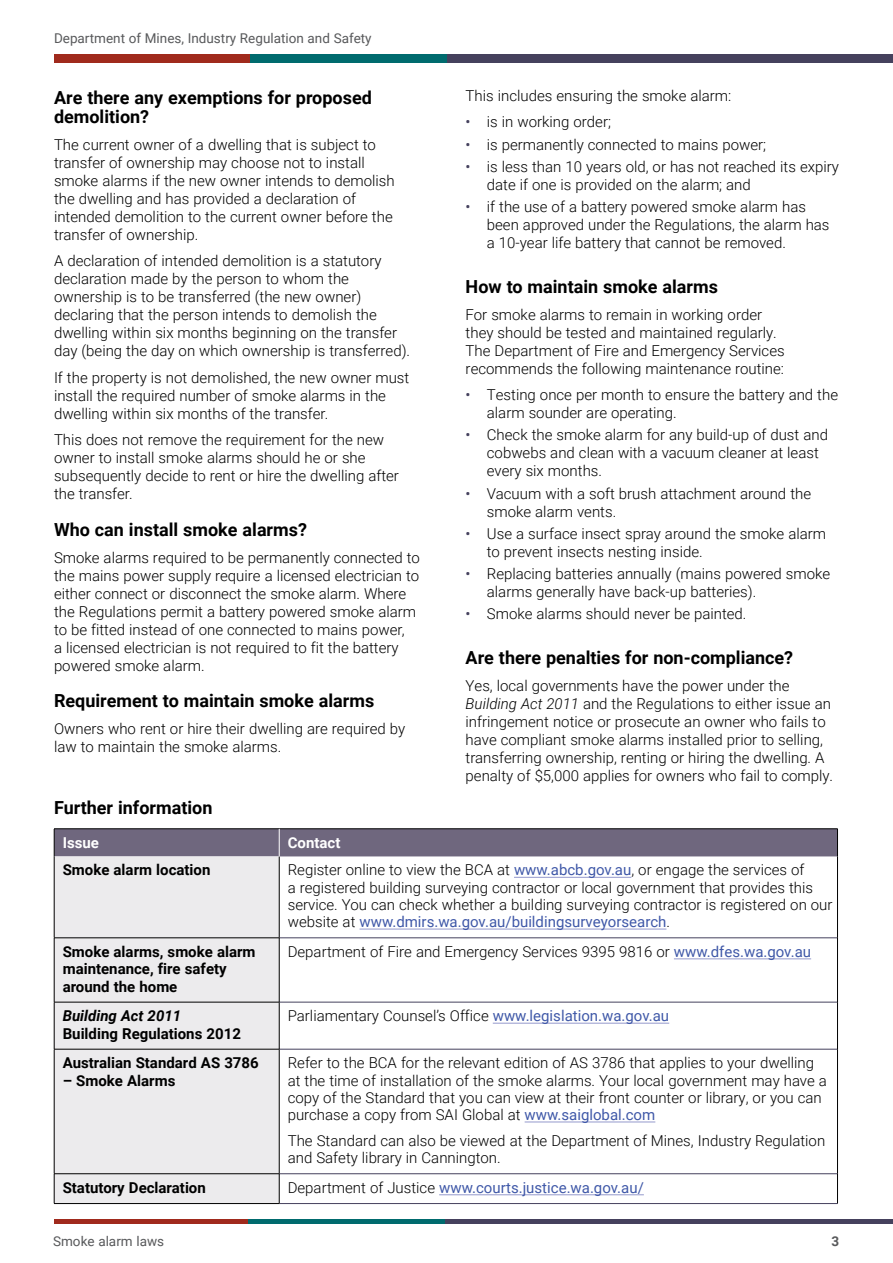
<style>
.page{position:relative;width:893px;height:1263px;background:#fff}
.page>*{position:absolute;margin:0;border:0;box-sizing:border-box;transform-origin:0 0}
.t1{font:700 18px/19.5px "Roboto";color:#000}
.t2{font:300 15px/18px "Roboto";color:#000}
.t3{font:700 15px/17.2px "Roboto";color:#000}
.t4{font:15px "Roboto";color:#3f58a8}
.t5{font:700 15px "Roboto";color:#fff}
.t6{font:13.5px "Roboto";color:#58595b}
.t7{font:700 13.5px "Roboto";color:#58595b}
.s1{font-weight:400;color:#45415d}
.s2{font-style:italic}
.s3{font-weight:400;color:#3f58a8}
.s4{font-weight:300;color:#000}
</style>
<div class="page">
<div style="left:446px;top:54px;width:447px;height:9px;background:#45415d"></div>
<div style="left:54px;top:54px;width:196px;height:9px;background:#a02a1d"></div>
<div style="left:250px;top:54px;width:196px;height:9px;background:#006b6e"></div>
<div style="left:445px;top:1219px;width:448px;height:5px;background:#45415d"></div>
<div style="left:54px;top:1219px;width:195px;height:5px;background:#a02a1d"></div>
<div style="left:249px;top:1219px;width:196px;height:5px;background:#006b6e"></div>
<div style="left:55px;top:856px;width:224px;height:347px;background:#ecebed"></div>
<hr style="left:279px;top:937px;width:558px;height:1px;background:#45415d">
<hr style="left:279px;top:1002px;width:558px;height:1px;background:#45415d">
<hr style="left:279px;top:1049px;width:558px;height:1px;background:#45415d">
<hr style="left:279px;top:1173px;width:558px;height:1px;background:#45415d">
<hr style="left:279px;top:1203px;width:559px;height:1px;background:#45415d">
<hr style="left:279px;top:828px;width:559px;height:1px;background:#000">
<hr style="left:837px;top:856px;width:1px;height:82px;background:#000">
<hr style="left:837px;top:938px;width:1px;height:64px;background:#000">
<hr style="left:837px;top:1002px;width:1px;height:47px;background:#000">
<hr style="left:837px;top:1049px;width:1px;height:125px;background:#000">
<svg style="left:837px;top:1174px;width:1px;height:29px"></svg>
<hr style="left:54px;top:856px;width:1px;height:82px;background:#000">
<hr style="left:279px;top:856px;width:1px;height:82px;background:#000">
<hr style="left:54px;top:937px;width:225px;height:1px;background:#000">
<hr style="left:54px;top:938px;width:1px;height:64px;background:#000">
<hr style="left:279px;top:938px;width:1px;height:64px;background:#000">
<hr style="left:54px;top:1002px;width:225px;height:1px;background:#000">
<hr style="left:54px;top:1002px;width:1px;height:47px;background:#000">
<hr style="left:279px;top:1002px;width:1px;height:47px;background:#000">
<hr style="left:54px;top:1049px;width:225px;height:1px;background:#000">
<hr style="left:54px;top:1049px;width:1px;height:124px;background:#000">
<hr style="left:279px;top:1049px;width:1px;height:124px;background:#000">
<hr style="left:54px;top:828px;width:225px;height:1px;background:#000">
<div style="left:54px;top:829px;width:784px;height:27px;background:#6f677e"></div>
<hr style="left:54px;top:1173px;width:225px;height:1px;background:#000">
<svg style="left:54px;top:1174px;width:1px;height:29px"></svg>
<svg style="left:279px;top:1174px;width:1px;height:29px"></svg>
<hr style="left:54px;top:1203px;width:225px;height:1px;background:#000">
<hr style="left:514px;top:877px;width:117px;height:1px;background:#9499cc">
<hr style="left:359px;top:929px;width:307px;height:1px;background:#9499cc">
<hr style="left:674px;top:958px;width:137px;height:1px;background:#9499cc">
<hr style="left:493px;top:1023px;width:176px;height:1px;background:#9499cc">
<hr style="left:525px;top:1121px;width:130px;height:1px;background:#9499cc">
<hr style="left:439px;top:1194px;width:205px;height:1px;background:#9499cc">
<p class="t6" style="left:54px;top:28px;width:319px">Department of Mines, Industry Regulation and Safety</p>
<h2 class="t1" style="left:54px;top:87px;width:319px">Are there any exemptions for proposed demolition?</h2>
<p class="t2" style="left:54px;top:135px;width:342px">The current owner of a dwelling that is subject to transfer of ownership may choose not to install smoke alarms if the new owner intends to demolish the dwelling and has provided a declaration of intended demolition to the current owner before the transfer of ownership.</p>
<p class="t2" style="left:54px;top:252px;width:358px">A declaration of intended demolition is a statutory declaration made by the person to whom the ownership is to be transferred (the new owner) declaring that the person intends to demolish the dwelling within six months beginning on the transfer day (being the day on which ownership is transferred).</p>
<p class="t2" style="left:54px;top:368px;width:357px">If the property is not demolished, the new owner must install the required number of smoke alarms in the dwelling within six months of the transfer.</p>
<p class="t2" style="left:54px;top:431px;width:346px">This does not remove the requirement for the new owner to install smoke alarms should he or she subsequently decide to rent or hire the dwelling after the transfer.</p>
<h2 class="t1" style="left:54px;top:519px;width:255px">Who can install smoke alarms?</h2>
<p class="t2" style="left:54px;top:548px;width:367px">Smoke alarms required to be permanently connected to the mains power supply require a licensed electrician to either connect or disconnect the smoke alarm. Where the Regulations permit a battery powered smoke alarm to be fitted instead of one connected to mains power,<br>a licensed electrician is not required to fit the battery powered smoke alarm.</p>
<h2 class="t1" style="left:54px;top:690px;width:322px">Requirement to maintain smoke alarms</h2>
<p class="t2" style="left:54px;top:719px;width:353px">Owners who rent or hire their dwelling are required by law to maintain the smoke alarms.</p>
<p class="t2" style="left:466px;top:86px;width:267px">This includes ensuring the smoke alarm:</p>
<p class="t2" style="left:466px;top:112px;width:147px"><span class="s1">•</span> is in working order;</p>
<p class="t2" style="left:466px;top:135px;width:302px"><span class="s1">•</span> is permanently connected to mains power;</p>
<p class="t2" style="left:487px;top:157px;width:354px;text-indent:-21px"><span class="s1">•</span> is less than 10 years old, or has not reached its expiry date if one is provided on the alarm; and</p>
<p class="t2" style="left:487px;top:197px;width:344px;text-indent:-21px"><span class="s1">•</span> if the use of a battery powered smoke alarm has been approved under the Regulations, the alarm has a 10-year life battery that cannot be removed.</p>
<h2 class="t1" style="left:466px;top:276px;width:254px">How to maintain smoke alarms</h2>
<p class="t2" style="left:466px;top:305px;width:321px">For smoke alarms to remain in working order they should be tested and maintained regularly.<br>The Department of Fire and Emergency Services recommends the following maintenance routine:</p>
<p class="t2" style="left:487px;top:385px;width:353px;text-indent:-21px"><span class="s1">•</span> Testing once per month to ensure the battery and the alarm sounder are operating.</p>
<p class="t2" style="left:487px;top:425px;width:343px;text-indent:-21px"><span class="s1">•</span> Check the smoke alarm for any build-up of dust and cobwebs and clean with a vacuum cleaner at least every six months.</p>
<p class="t2" style="left:487px;top:484px;width:326px;text-indent:-21px"><span class="s1">•</span> Vacuum with a soft brush attachment around the smoke alarm vents.</p>
<p class="t2" style="left:487px;top:524px;width:341px;text-indent:-21px"><span class="s1">•</span> Use a surface insect spray around the smoke alarm to prevent insects nesting inside.</p>
<p class="t2" style="left:487px;top:564px;width:345px;text-indent:-21px"><span class="s1">•</span> Replacing batteries annually (mains powered smoke alarms generally have back-up batteries).</p>
<p class="t2" style="left:466px;top:604px;width:282px"><span class="s1">•</span> Smoke alarms should never be painted.</p>
<h2 class="t1" style="left:466px;top:647px;width:329px">Are there penalties for non-compliance?</h2>
<p class="t2" style="left:466px;top:676px;width:369px">Yes, local governments have the power under the <span class="s2">Building Act 2011</span> and the Regulations to either issue an infringement notice or prosecute an owner who fails to have compliant smoke alarms installed prior to selling, transferring ownership, renting or hiring the dwelling. A penalty of $5,000 applies for owners who fail to comply.</p>
<h2 class="t1" style="left:54px;top:797px;width:160px">Further information</h2>
<p class="t5" style="left:63px;top:832px;width:38px">Issue</p>
<p class="t5" style="left:288px;top:832px;width:54px">Contact</p>
<p class="t3" style="left:63px;top:861px;width:149px">Smoke alarm location</p>
<p class="t2" style="left:288px;top:861px;width:546px;line-height:17.2px">Register online to view the BCA at <span class="s3">www.abcb.gov.au</span>, or engage the services of<br>a registered building surveying contractor or local government that provides this service. You can check whether a building surveying contractor is registered on our website at <span class="s3">www.dmirs.wa.gov.au/buildingsurveyorsearch</span>.</p>
<p class="t3" style="left:63px;top:942px;width:194px">Smoke alarms, smoke alarm maintenance, fire safety around the home</p>
<p class="t2" style="left:288px;top:942px;width:525px">Department of Fire and Emergency Services 9395 9816 or <span class="s3">www.dfes.wa.gov.au</span></p>
<p class="t3" style="left:63px;top:1007px;width:180px"><span class="s2">Building Act 2011<br></span>Building Regulations 2012</p>
<p class="t2" style="left:288px;top:1006px;width:383px">Parliamentary Counsel’s Office <span class="s3">www.legislation.wa.gov.au</span></p>
<p class="t3" style="left:63px;top:1054px;width:198px">Australian Standard AS 3786</p>
<p class="t3" style="left:63px;top:1071px;width:114px">– Smoke Alarms</p>
<p class="t2" style="left:288px;top:1054px;width:541px;line-height:17.2px">Refer to the BCA for the relevant edition of AS 3786 that applies to your dwelling at the time of installation of the smoke alarms. Your local government may have a copy of the Standard that you can view at their front counter or library, or you can purchase a copy from SAI Global at <span class="s3">www.saiglobal.com</span></p>
<p class="t2" style="left:288px;top:1131px;width:539px;line-height:17.2px">The Standard can also be viewed at the Department of Mines, Industry Regulation and Safety library in Cannington.</p>
<p class="t3" style="left:63px;top:1178px;width:145px">Statutory Declaration</p>
<p class="t4" style="left:288px;top:1177px;width:358px"><span class="s4">Department of Justice</span> www.courts.justice.wa.gov.au/</p>
<p class="t6" style="left:53px;top:1231px;width:112px">Smoke alarm laws</p>
<p class="t7" style="left:831px;top:1231px;width:9px">3</p>
</div>
